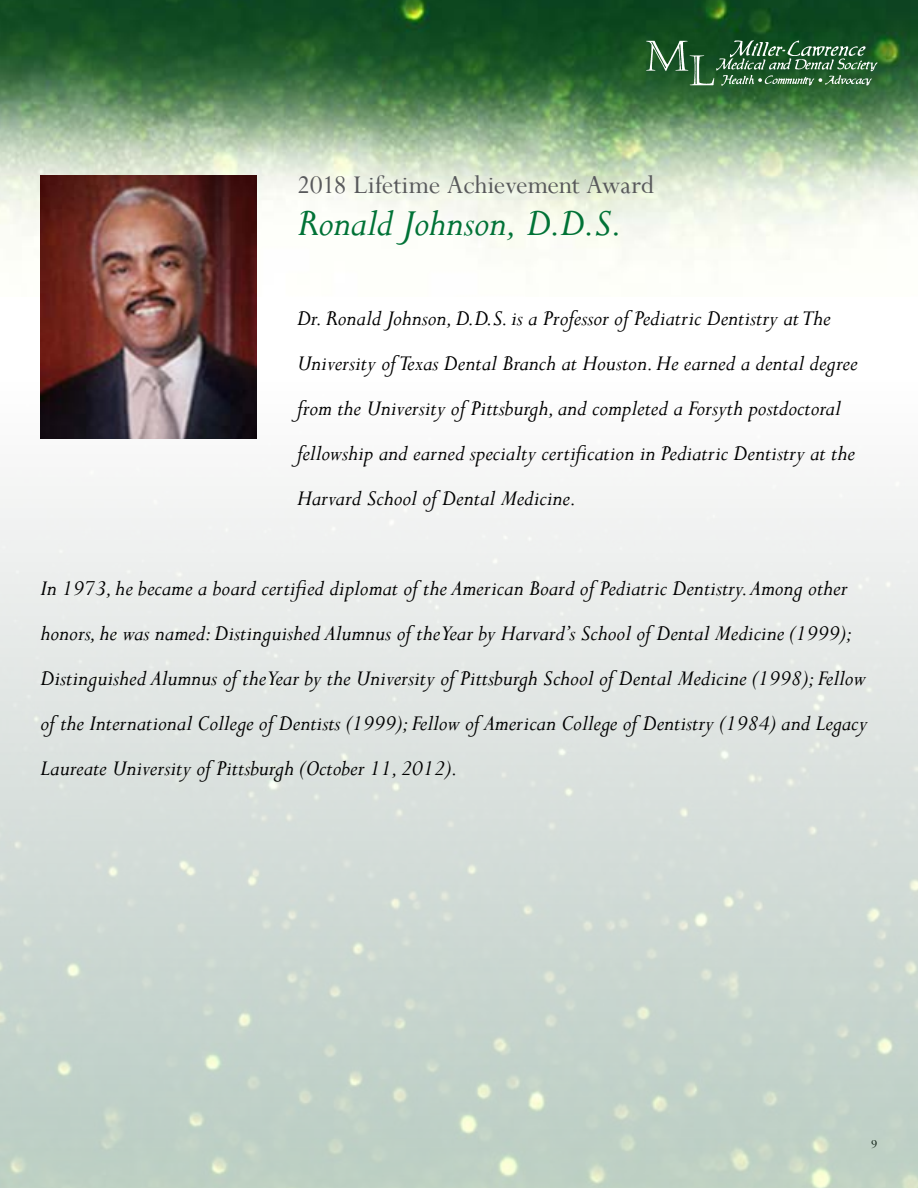
<style>
.page{position:relative;width:918px;height:1188px;background:#fff}
.page>*{position:absolute;margin:0;border:0;box-sizing:border-box;transform-origin:0 0}
.t1{font:italic 42px "Perpetua";letter-spacing:-.005em;color:#007236}
.t2{font:28.5px "Perpetua";letter-spacing:-.01em;color:#58595b}
.t3{font:italic 24px/45px "Perpetua";color:#000}
.t4{font:13.5px "Perpetua";color:#000}
</style>
<div class="page">
<img style="left:0;top:0;width:918px;height:230px">
<img style="left:0;top:230px;width:918px;height:958px">
<svg style="left:646px;top:40px;width:231px;height:46px;background:#40714a"></svg>
<img style="left:40px;top:176px;width:216px;height:263px">
<p class="t2" style="left:297px;top:167px;width:359px">2018 Lifetime Achievement Award</p>
<h1 class="t1" style="left:297px;top:197px;width:327px">Ronald Johnson, D.D.S.</h1>
<p class="t3" style="left:297px;top:295px;width:562px">Dr. Ronald Johnson, D.D.S. is a Professor of Pediatric Dentistry at The University of Texas Dental Branch at Houston. He earned a dental degree from the University of Pittsburgh, and completed a Forsyth postdoctoral fellowship and earned specialty certification in Pediatric Dentistry at the Harvard School of Dental Medicine.</p>
<p class="t3" style="left:40px;top:565px;width:829px">In 1973, he became a board certified diplomat of the American Board of Pediatric Dentistry. Among other honors, he was named: Distinguished Alumnus of the Year by Harvard’s School of Dental Medicine (1999); Distinguished Alumnus of the Year by the University of Pittsburgh School of Dental Medicine (1998); Fellow of the International College of Dentists (1999); Fellow of American College of Dentistry (1984) and Legacy Laureate University of Pittsburgh (October 11, 2012).</p>
<p class="t4" style="left:871px;top:1135px;width:8px">9</p>
</div>
